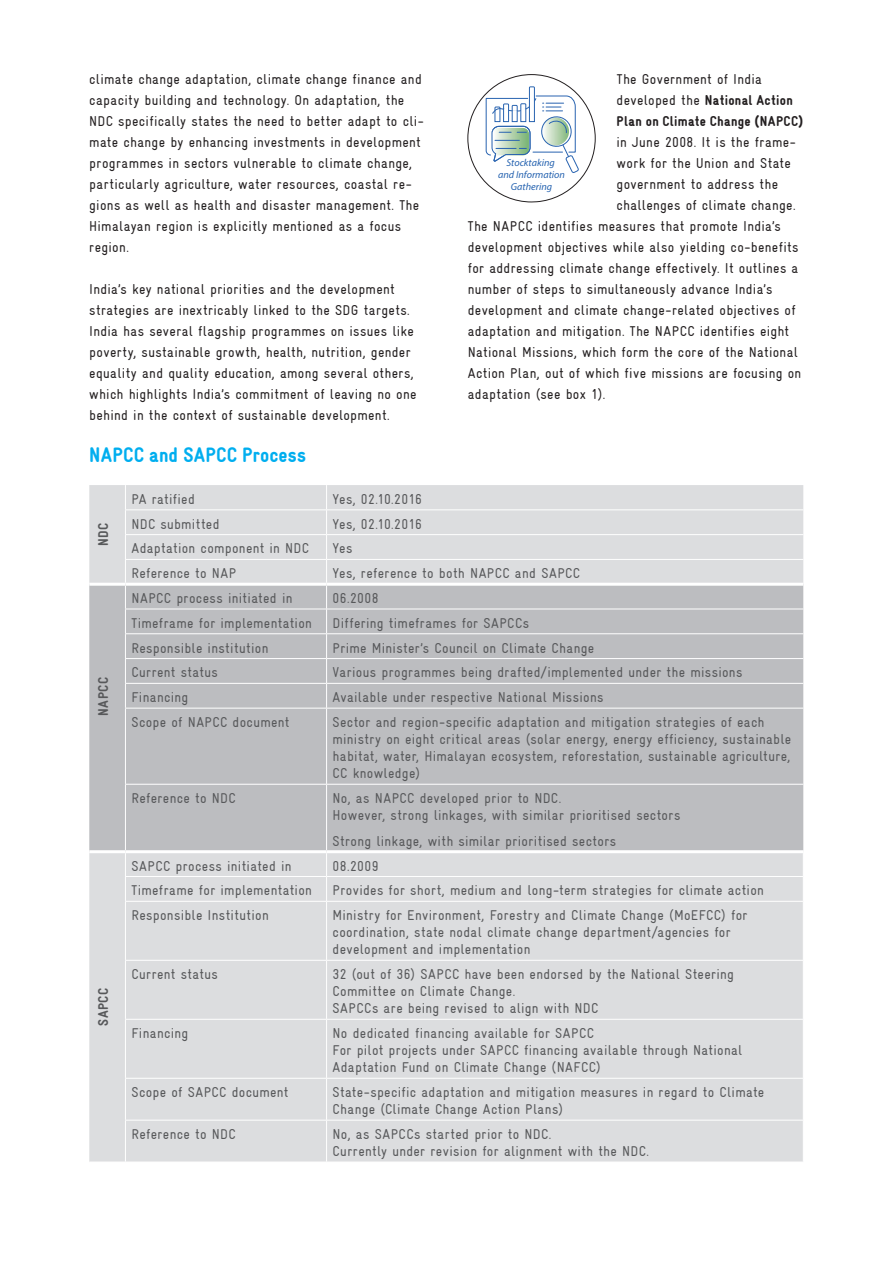
<style>
.page{position:relative;width:893px;height:1263px;background:#fff}
.page>*{position:absolute;margin:0;border:0;box-sizing:border-box;transform-origin:0 0}
.t1{font:900 condensed 21px "Gravur";letter-spacing:.01em;color:#00aeef}
.t2{font:condensed 14.25px/17.1px "Gravur";letter-spacing:.025em;color:#57585a}
.t3{font:condensed 14.25px/21px "Gravur";letter-spacing:.025em;color:#231f20}
.t4{font:900 14.25px/21px "Gravur Condensed";letter-spacing:.02em;color:#231f20}
.t5{font:condensed 14.25px "Gravur";letter-spacing:.005em;color:#57585a}
.t6{font:900 condensed 14.25px "Gravur";letter-spacing:.035em;color:#57585a}
.t7{font:italic 10.2px/12.1px "Myriad Pro";color:#2663b0;text-align:center}
.s1{font-family:"Gravur";font-weight:400;font-stretch:condensed}
</style>
<div class="page">
<svg style="left:468px;top:74px;width:127px;height:128px"></svg>
<div style="left:89px;top:485px;width:714px;height:677px;background:#dcdddf"></div>
<div style="left:89px;top:586px;width:714px;height:264px;background:#bcbdc0"></div>
<hr style="left:125px;top:509px;width:202px;height:1px;background:#fff">
<hr style="left:327px;top:509px;width:476px;height:1px;background:#fff">
<hr style="left:125px;top:534px;width:202px;height:1px;background:#fff">
<hr style="left:327px;top:534px;width:476px;height:1px;background:#fff">
<hr style="left:125px;top:559px;width:202px;height:1px;background:#fff">
<hr style="left:327px;top:559px;width:476px;height:1px;background:#fff">
<hr style="left:125px;top:609px;width:202px;height:1px;background:#fff">
<hr style="left:327px;top:609px;width:476px;height:1px;background:#fff">
<hr style="left:125px;top:633px;width:202px;height:1px;background:#fff">
<hr style="left:327px;top:633px;width:476px;height:1px;background:#fff">
<hr style="left:125px;top:658px;width:202px;height:1px;background:#fff">
<hr style="left:327px;top:658px;width:476px;height:1px;background:#fff">
<hr style="left:125px;top:683px;width:202px;height:1px;background:#fff">
<svg style="left:125px;top:485px;width:1px;height:223px"></svg>
<hr style="left:327px;top:683px;width:476px;height:1px;background:#fff">
<svg style="left:326px;top:485px;width:1px;height:223px"></svg>
<hr style="left:125px;top:708px;width:202px;height:1px;background:#fff">
<hr style="left:125px;top:708px;width:1px;height:76px;background:#fff">
<hr style="left:327px;top:708px;width:476px;height:1px;background:#fff">
<hr style="left:326px;top:708px;width:1px;height:76px;background:#fff">
<hr style="left:125px;top:784px;width:202px;height:1px;background:#fff">
<svg style="left:125px;top:785px;width:1px;height:24px"></svg>
<hr style="left:327px;top:784px;width:476px;height:1px;background:#fff">
<svg style="left:326px;top:785px;width:1px;height:24px"></svg>
<hr style="left:125px;top:809px;width:1px;height:41px;background:#fff">
<hr style="left:326px;top:809px;width:1px;height:41px;background:#fff">
<hr style="left:89px;top:583px;width:36px;height:3px;background:#fff">
<hr style="left:125px;top:583px;width:202px;height:3px;background:#fff">
<hr style="left:327px;top:583px;width:476px;height:3px;background:#fff">
<hr style="left:89px;top:850px;width:36px;height:3px;background:#fff">
<hr style="left:125px;top:850px;width:202px;height:3px;background:#fff">
<hr style="left:327px;top:850px;width:477px;height:3px;background:#fff">
<svg style="left:125px;top:853px;width:1px;height:48px"></svg>
<hr style="left:125px;top:902px;width:1px;height:58px;background:#fff">
<hr style="left:125px;top:961px;width:1px;height:58px;background:#fff">
<hr style="left:125px;top:1020px;width:1px;height:58px;background:#fff">
<hr style="left:125px;top:1079px;width:1px;height:41px;background:#fff">
<hr style="left:125px;top:1120px;width:1px;height:42px;background:#fff">
<svg style="left:326px;top:853px;width:1px;height:48px"></svg>
<hr style="left:326px;top:902px;width:1px;height:58px;background:#fff">
<hr style="left:326px;top:961px;width:1px;height:58px;background:#fff">
<hr style="left:326px;top:1020px;width:1px;height:58px;background:#fff">
<hr style="left:326px;top:1079px;width:1px;height:41px;background:#fff">
<hr style="left:326px;top:1120px;width:1px;height:42px;background:#fff">
<hr style="left:125px;top:876px;width:202px;height:1px;background:#fff">
<hr style="left:125px;top:901px;width:202px;height:1px;background:#fff">
<hr style="left:125px;top:960px;width:202px;height:1px;background:#fff">
<hr style="left:125px;top:1019px;width:202px;height:1px;background:#fff">
<hr style="left:125px;top:1078px;width:202px;height:1px;background:#fff">
<hr style="left:125px;top:1120px;width:202px;height:1px;background:#fff">
<hr style="left:327px;top:876px;width:477px;height:1px;background:#fff">
<hr style="left:327px;top:901px;width:477px;height:1px;background:#fff">
<hr style="left:327px;top:960px;width:477px;height:1px;background:#fff">
<hr style="left:327px;top:1019px;width:477px;height:1px;background:#fff">
<hr style="left:327px;top:1078px;width:477px;height:1px;background:#fff">
<hr style="left:327px;top:1120px;width:477px;height:1px;background:#fff">
<p class="t3" style="left:89px;top:69px;width:336px">climate change adaptation, climate change finance and capacity building and technology. On adaptation, the NDC specifically states the need to better adapt to cli&shy;mate change by enhancing investments in development programmes in sectors vulnerable to climate change, particularly agriculture, water resources, coastal re&shy;gions as well as health and disaster management. The Himalayan region is explicitly mentioned as a focus region.</p>
<p class="t3" style="left:89px;top:279px;width:329px">India’s key national priorities and the development strategies are inextricably linked to the SDG targets.<br>India has several flagship programmes on issues like poverty, sustainable growth, health, nutrition, gender equality and quality education, among several others, which highlights India’s commitment of leaving no one behind in the context of sustainable development.</p>
<h1 class="t1" style="left:89px;top:443px;width:218px">NAPCC and SAPCC Process</h1>
<p class="t3" style="left:617px;top:69px;width:147px">The Government of India</p>
<p class="t4" style="left:617px;top:90px;width:188px"><span class="s1">developed the</span> National Action<br>Plan on Climate Change (NAPCC)</p>
<p class="t3" style="left:617px;top:132px;width:181px">in June 2008. It is the frame-</p>
<p class="t3" style="left:617px;top:153px;width:176px">work for the Union and State</p>
<p class="t3" style="left:617px;top:174px;width:163px">government to address the</p>
<p class="t3" style="left:617px;top:195px;width:181px">challenges of climate change.</p>
<p class="t3" style="left:468px;top:216px;width:315px">The NAPCC identifies measures that promote India’s</p>
<p class="t3" style="left:468px;top:237px;width:332px">development objectives while also yielding co-benefits</p>
<p class="t3" style="left:468px;top:258px;width:332px">for addressing climate change effectively. It outlines a</p>
<p class="t3" style="left:468px;top:279px;width:306px">number of steps to simultaneously advance India’s</p>
<p class="t3" style="left:468px;top:300px;width:329px">development and climate change-related objectives of</p>
<p class="t3" style="left:468px;top:321px;width:323px">adaptation and mitigation. The NAPCC identifies eight</p>
<p class="t3" style="left:468px;top:342px;width:332px">National Missions, which form the core of the National</p>
<p class="t3" style="left:468px;top:363px;width:335px">Action Plan, out of which five missions are focusing on</p>
<p class="t3" style="left:468px;top:384px;width:139px">adaptation (see box 1).</p>
<p class="t7" style="left:498px;top:156px;width:68px">Stocktaking and Information<br>Gathering</p>
<p class="t6" style="left:95px;top:546px;width:24px;rotate:-90deg">NDC</p>
<p class="t6" style="left:95px;top:716px;width:40px;rotate:-90deg">NAPCC</p>
<p class="t6" style="left:95px;top:1026px;width:39px;rotate:-90deg">SAPCC</p>
<p class="t2" style="left:131px;top:490px;width:65px">PA ratified</p>
<p class="t5" style="left:333px;top:491px;width:91px">Yes, 02.10.2016</p>
<p class="t2" style="left:131px;top:515px;width:90px">NDC submitted</p>
<p class="t5" style="left:333px;top:516px;width:91px">Yes, 02.10.2016</p>
<p class="t2" style="left:131px;top:540px;width:179px">Adaptation component in NDC</p>
<p class="t2" style="left:333px;top:540px;width:21px">Yes</p>
<p class="t2" style="left:131px;top:565px;width:106px">Reference to NAP</p>
<p class="t2" style="left:333px;top:565px;width:249px">Yes, reference to both NAPCC and SAPCC</p>
<p class="t2" style="left:131px;top:589px;width:163px">NAPCC process initiated in</p>
<p class="t2" style="left:333px;top:589px;width:47px">06.2008</p>
<p class="t2" style="left:131px;top:614px;width:182px">Timeframe for implementation</p>
<p class="t2" style="left:333px;top:614px;width:198px">Differing timeframes for SAPCCs</p>
<p class="t2" style="left:131px;top:639px;width:139px">Responsible institution</p>
<p class="t2" style="left:333px;top:639px;width:263px">Prime Minister’s Council on Climate Change</p>
<p class="t2" style="left:131px;top:664px;width:88px">Current status</p>
<p class="t2" style="left:333px;top:664px;width:411px">Various programmes being drafted/implemented under the missions</p>
<p class="t2" style="left:131px;top:689px;width:58px">Financing</p>
<p class="t2" style="left:333px;top:689px;width:272px">Available under respective National Missions</p>
<p class="t2" style="left:131px;top:713px;width:160px">Scope of NAPCC document</p>
<p class="t2" style="left:333px;top:713px;width:460px">Sector and region-specific adaptation and mitigation strategies of each ministry on eight critical areas (solar energy, energy efficiency, sustainable habitat, water, Himalayan ecosystem, reforestation, sustainable agriculture, CC knowledge)</p>
<p class="t2" style="left:131px;top:789px;width:106px">Reference to NDC</p>
<p class="t2" style="left:333px;top:789px;width:349px">No, as NAPCC developed prior to NDC.<br>However, strong linkages, with similar prioritised sectors</p>
<p class="t2" style="left:333px;top:832px;width:285px">Strong linkage, with similar prioritised sectors</p>
<p class="t2" style="left:131px;top:857px;width:162px">SAPCC process initiated in</p>
<p class="t2" style="left:333px;top:857px;width:47px">08.2009</p>
<p class="t2" style="left:131px;top:882px;width:182px">Timeframe for implementation</p>
<p class="t2" style="left:333px;top:882px;width:433px">Provides for short, medium and long-term strategies for climate action</p>
<p class="t2" style="left:131px;top:906px;width:139px">Responsible Institution</p>
<p class="t2" style="left:333px;top:906px;width:416px">Ministry for Environment, Forestry and Climate Change (MoEFCC) for coordination, state nodal climate change department/agencies for development and implementation</p>
<p class="t2" style="left:131px;top:965px;width:88px">Current status</p>
<p class="t2" style="left:333px;top:965px;width:403px">32 (out of 36) SAPCC have been endorsed by the National Steering<br>Committee on Climate Change.<br>SAPCCs are being revised to align with NDC</p>
<p class="t2" style="left:131px;top:1024px;width:58px">Financing</p>
<p class="t2" style="left:333px;top:1024px;width:411px">No dedicated financing available for SAPCC<br>For pilot projects under SAPCC financing available through National<br>Adaptation Fund on Climate Change (NAFCC)</p>
<p class="t2" style="left:131px;top:1083px;width:159px">Scope of SAPCC document</p>
<p class="t2" style="left:333px;top:1083px;width:433px">State-specific adaptation and mitigation measures in regard to Climate<br>Change (Climate Change Action Plans)</p>
<p class="t2" style="left:131px;top:1125px;width:106px">Reference to NDC</p>
<p class="t2" style="left:333px;top:1125px;width:318px">No, as SAPCCs started prior to NDC.<br>Currently under revision for alignment with the NDC.</p>
</div>
